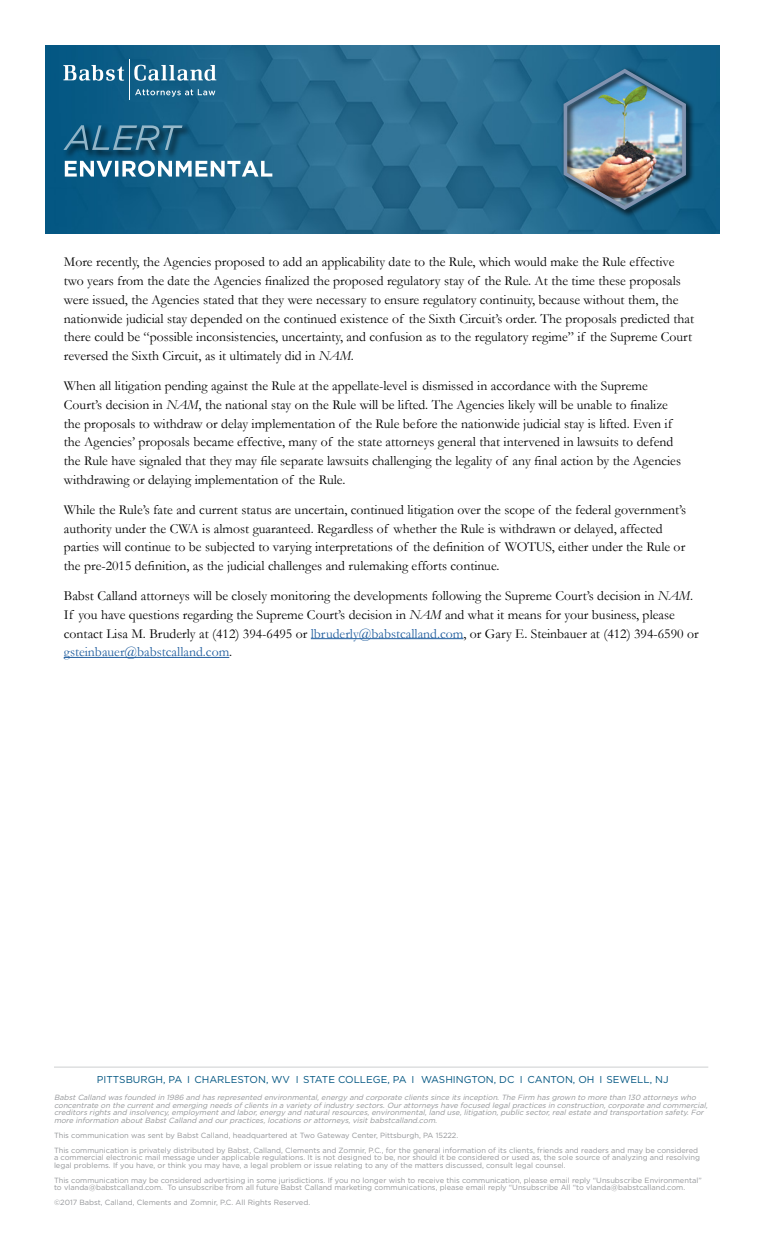
<style>
.page{position:relative;width:765px;height:1260px;background:#fff}
.page>*{position:absolute;margin:0;border:0;box-sizing:border-box;transform-origin:0 0}
.t1{font:13.75px/18.8px "Garamond";color:#000}
.t2{font:10px "Gotham";color:#005581}
.t3{font:7.5px/7.5px "Gotham";color:#939598}
.t4{font:italic 7.5px/7.5px "Gotham";color:#939598}
.s1{font-style:italic}
.s2{color:#215e9e}
</style>
<div class="page">
<img style="left:45px;top:45px;width:675px;height:188px">
<svg style="left:63px;top:65px;width:61px;height:16px"></svg>
<svg style="left:134px;top:65px;width:82px;height:16px"></svg>
<svg style="left:135px;top:89px;width:80px;height:8px"></svg>
<hr style="left:129px;top:60px;width:1px;height:40px;background:#fff">
<hr style="left:311px;top:638px;width:152px;height:1px;background:#215e9e">
<hr style="left:64px;top:657px;width:165px;height:1px;background:#215e9e">
<svg style="left:65px;top:161px;width:207px;height:16px"></svg>
<svg style="left:561px;top:66px;width:134px;height:152px;background:#155b80"></svg>
<img style="left:564px;top:69px;width:122px;height:141px">
<svg style="left:62px;top:123px;width:130px;height:37px;background:#0c557b"></svg>
<svg style="left:63px;top:125px;width:120px;height:25px;background:#2c6685"></svg>
<hr style="left:54px;top:1067px;width:654px;height:1px;background:#cdcfd0">
<p class="t1" style="left:64px;top:252px;width:632px">More recently, the Agencies proposed to add an applicability date to the Rule, which would make the Rule effective two years from the date the Agencies finalized the proposed regulatory stay of the Rule. At the time these proposals were issued, the Agencies stated that they were necessary to ensure regulatory continuity, because without them, the nationwide judicial stay depended on the continued existence of the Sixth Circuit’s order. The proposals predicted that there could be “possible inconsistencies, uncertainty, and confusion as to the regulatory regime” if the Supreme Court reversed the Sixth Circuit, as it ultimately did in <span class="s1">NAM</span>.</p>
<p class="t1" style="left:64px;top:376px;width:619px">When all litigation pending against the Rule at the appellate-level is dismissed in accordance with the Supreme Court’s decision in <span class="s1">NAM</span>, the national stay on the Rule will be lifted. The Agencies likely will be unable to finalize the proposals to withdraw or delay implementation of the Rule before the nationwide judicial stay is lifted. Even if the Agencies’ proposals became effective, many of the state attorneys general that intervened in lawsuits to defend the Rule have signaled that they may file separate lawsuits challenging the legality of any final action by the Agencies withdrawing or delaying implementation of the Rule.</p>
<p class="t1" style="left:64px;top:500px;width:624px">While the Rule’s fate and current status are uncertain, continued litigation over the scope of the federal government’s authority under the CWA is almost guaranteed. Regardless of whether the Rule is withdrawn or delayed, affected parties will continue to be subjected to varying interpretations of the definition of WOTUS, either under the Rule or the pre-2015 definition, as the judicial challenges and rulemaking efforts continue.</p>
<p class="t1" style="left:64px;top:586px;width:636px">Babst Calland attorneys will be closely monitoring the developments following the Supreme Court’s decision in <span class="s1">NAM</span>.<br>If you have questions regarding the Supreme Court’s decision in <span class="s1">NAM</span> and what it means for your business, please contact Lisa M. Bruderly at (412) 394-6495 or <span class="s2">lbruderly@babstcalland.com</span>, or Gary E. Steinbauer at (412) 394-6590 or <span class="s2">gsteinbauer@babstcalland.com</span>.</p>
<p class="t2" style="left:97px;top:1073px;width:573px">PITTSBURGH, PA I CHARLESTON, WV I STATE COLLEGE, PA I WASHINGTON, DC I CANTON, OH I SEWELL, NJ</p>
<p class="t4" style="left:54px;top:1094px;width:657px">BabstCalland was founded in 1986 and has represented environmental,energy and corporate clients since its inception.The Firm has grown to more than 130 attorneys who concentrate on the currentand emerging needs ofclients in a variety ofindustry sectors.Ourattorneys have focused legalpractices in construction,corporate and commercial, creditors rights and insolvency,employmentand labor,energy and naturalresources,environmental,land use,litigation,public sector,realestate and transportation safety.For more information aboutBabstCalland and ourpractices,locations orattorneys,visitbabstcalland.com.</p>
<p class="t3" style="left:54px;top:1131px;width:406px">This communication was sent by Babst Calland, headquartered at Two Gateway Center, Pittsburgh, PA 15222.</p>
<p class="t3" style="left:54px;top:1146px;width:647px">This communication is privately distributed by Babst, Calland, Clements and Zomnir, P.C., for the general information of its clients, friends and readers and may be considered a commercial electronic mail message under applicable regulations. It is not designed to be, nor should it be considered or used as, the sole source of analyzing and resolving legal problems. If you have, or think you may have, a legal problem or issue relating to any of the matters discussed, consult legal counsel.</p>
<p class="t3" style="left:54px;top:1176px;width:649px">This communication may be considered advertising in some jurisdictions. If you no longer wish to receive this communication, please email reply “Unsubscribe Environmental” to vlanda@babstcalland.com. To unsubscribe from all future Babst Calland marketing communications, please email reply “Unsubscribe All “to vlanda@babstcalland.com.</p>
<p class="t3" style="left:54px;top:1199px;width:258px">©2017 Babst, Calland, Clements and Zomnir, P.C. All Rights Reserved.</p>
</div>
